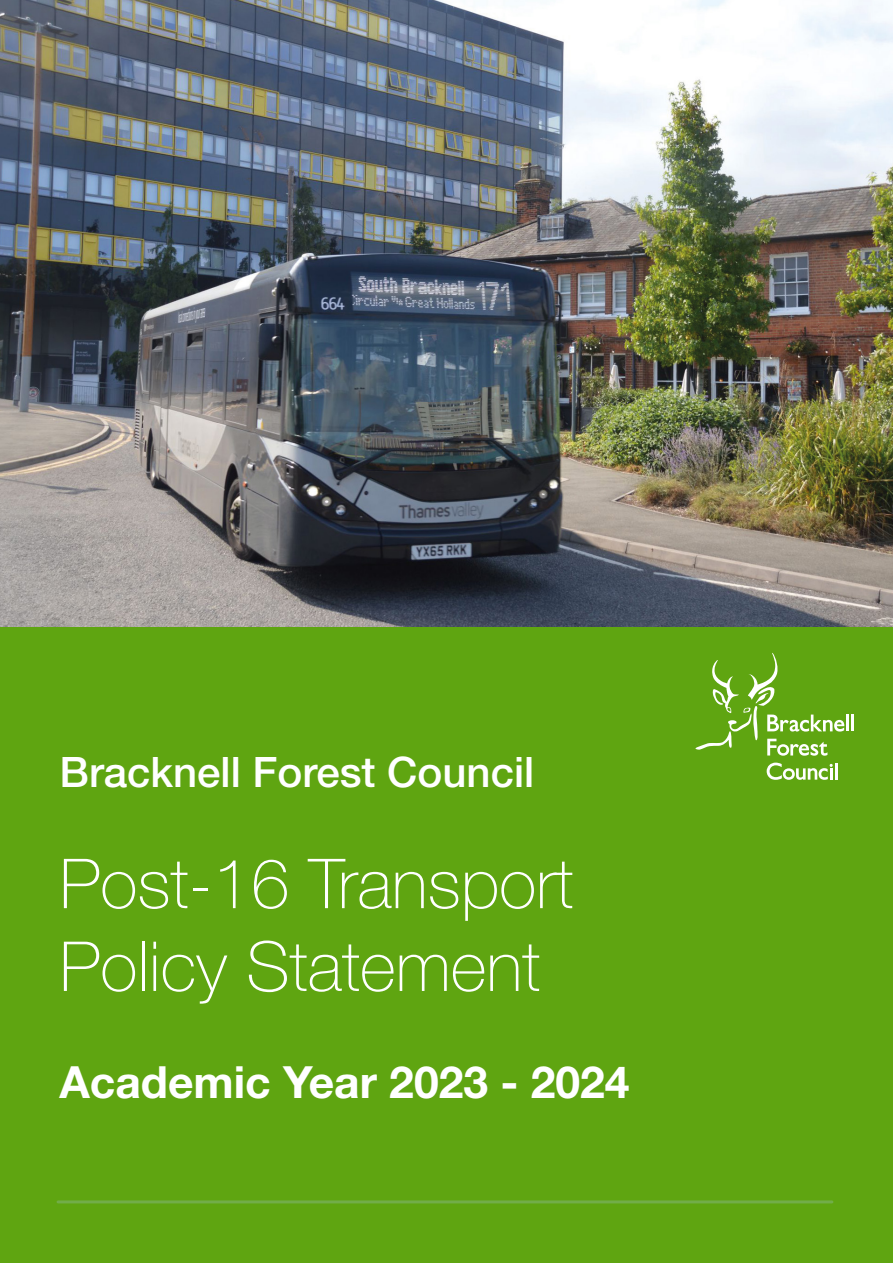
<style>
.page{position:relative;width:893px;height:1263px;background:#fff}
.page>*{position:absolute;margin:0;border:0;box-sizing:border-box;transform-origin:0 0}
.t1{font:100 69px/82.8px "Helvetica Neue";color:#fff}
.t2{font:700 44.4px "Helvetica Neue";color:#fff}
.t3{font:500 42px "Helvetica Neue";color:#fff}
</style>
<div class="page">
<div style="left:0;top:617px;width:893px;height:646px;background:#5fa511"></div>
<hr style="left:58px;top:1200px;width:774px;height:3px;background:#72ad49">
<img style="left:0;top:0;width:893px;height:626px">
<svg style="left:695px;top:653px;width:149px;height:103px"></svg>
<hr style="left:846px;top:714px;width:3px;height:17px;background:#fff">
<hr style="left:851px;top:714px;width:3px;height:17px;background:#fff">
<svg style="left:767px;top:763px;width:70px;height:17px"></svg>
<p class="t3" style="left:60px;top:747px;width:476px">Bracknell Forest Council</p>
<p class="t1" style="left:60px;top:842px;width:515px">Post-16 Transport<br>Policy Statement</p>
<p class="t2" style="left:60px;top:1055px;width:572px">Academic Year 2023 - 2024</p>
</div>
